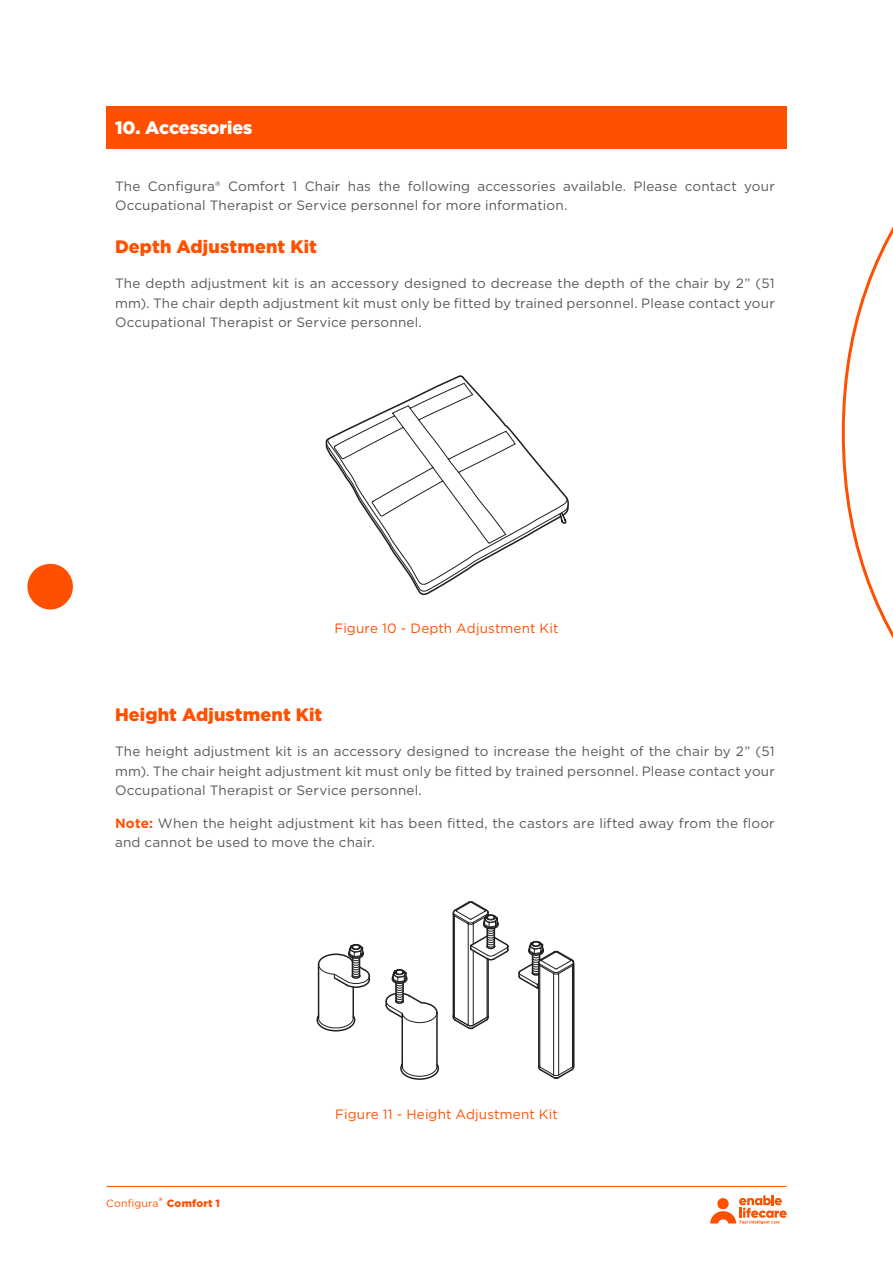
<style>
.page{position:relative;width:893px;height:1263px;background:#fff}
.page>*{position:absolute;margin:0;border:0;box-sizing:border-box;transform-origin:0 0}
.Orange_12pt_Black{font:900 18px "Gotham";letter-spacing:.01em;color:#ff5000}
.Orange_12pt_Black-2{font:900 18px "Gotham";letter-spacing:-.005em;color:#fff}
.Body_9pt{font:13.5px/19.5px "Gotham";letter-spacing:.01em;color:#57585a}
.Body_9pt-2{font:13.5px "Gotham";letter-spacing:.01em;color:#ff5000}
.t1{font:10.5px "Gotham";letter-spacing:.015em;color:#ff5000}
.t2{font:900 10.5px "Gotham";color:#ff5000}
.s1{font-weight:700;color:#ff5000}
.s2{font-weight:900}
</style>
<div class="page">
<hr style="left:106px;top:1186px;width:681px;height:1px;background:#ff5000">
<svg style="left:710px;top:1195px;width:77px;height:29px"></svg>
<svg style="left:841px;top:226px;width:52px;height:413px"></svg>
<svg style="left:27px;top:563px;width:46px;height:47px"></svg>
<div style="left:106px;top:106px;width:681px;height:42px;background:#ff5000"></div>
<svg style="left:326px;top:382px;width:242px;height:211px"></svg>
<svg style="left:558px;top:511px;width:9px;height:14px"></svg>
<svg style="left:452px;top:901px;width:122px;height:178px"></svg>
<svg style="left:316px;top:943px;width:123px;height:136px"></svg>
<p class="Orange_12pt_Black-2" style="left:115px;top:115px;width:139px">10. Accessories</p>
<p class="Body_9pt" style="left:115px;top:176px;width:661px">The Configura® Comfort 1 Chair has the following accessories available. Please contact your<br>Occupational Therapist or Service personnel for more information.</p>
<p class="Orange_12pt_Black" style="left:115px;top:234px;width:203px">Depth Adjustment Kit</p>
<p class="Body_9pt" style="left:115px;top:273px;width:661px;text-align:justify">The depth adjustment kit is an accessory designed to decrease the depth of the chair by 2” (51 mm). The chair depth adjustment kit must only be fitted by trained personnel. Please contact your Occupational Therapist or Service personnel.</p>
<p class="Body_9pt-2" style="left:334px;top:620px;width:226px">Figure 10 - Depth Adjustment Kit</p>
<p class="Orange_12pt_Black" style="left:115px;top:702px;width:209px">Height Adjustment Kit</p>
<p class="Body_9pt" style="left:115px;top:741px;width:661px;text-align:justify">The height adjustment kit is an accessory designed to increase the height of the chair by 2” (51 mm). The chair height adjustment kit must only be fitted by trained personnel. Please contact your Occupational Therapist or Service personnel.</p>
<p class="Body_9pt" style="left:115px;top:813px;width:661px"><span class="s1">Note:</span> When the height adjustment kit has been fitted, the castors are lifted away from the floor and cannot be used to move the chair.</p>
<p class="t2" style="left:159px;top:1194px;width:5px">®</p>
<p class="t1" style="left:106px;top:1197px;width:115px">Configura <span class="s2">Comfort 1</span></p>
<p class="Body_9pt-2" style="left:335px;top:1105px;width:224px">Figure 11 - Height Adjustment Kit</p>
</div>
